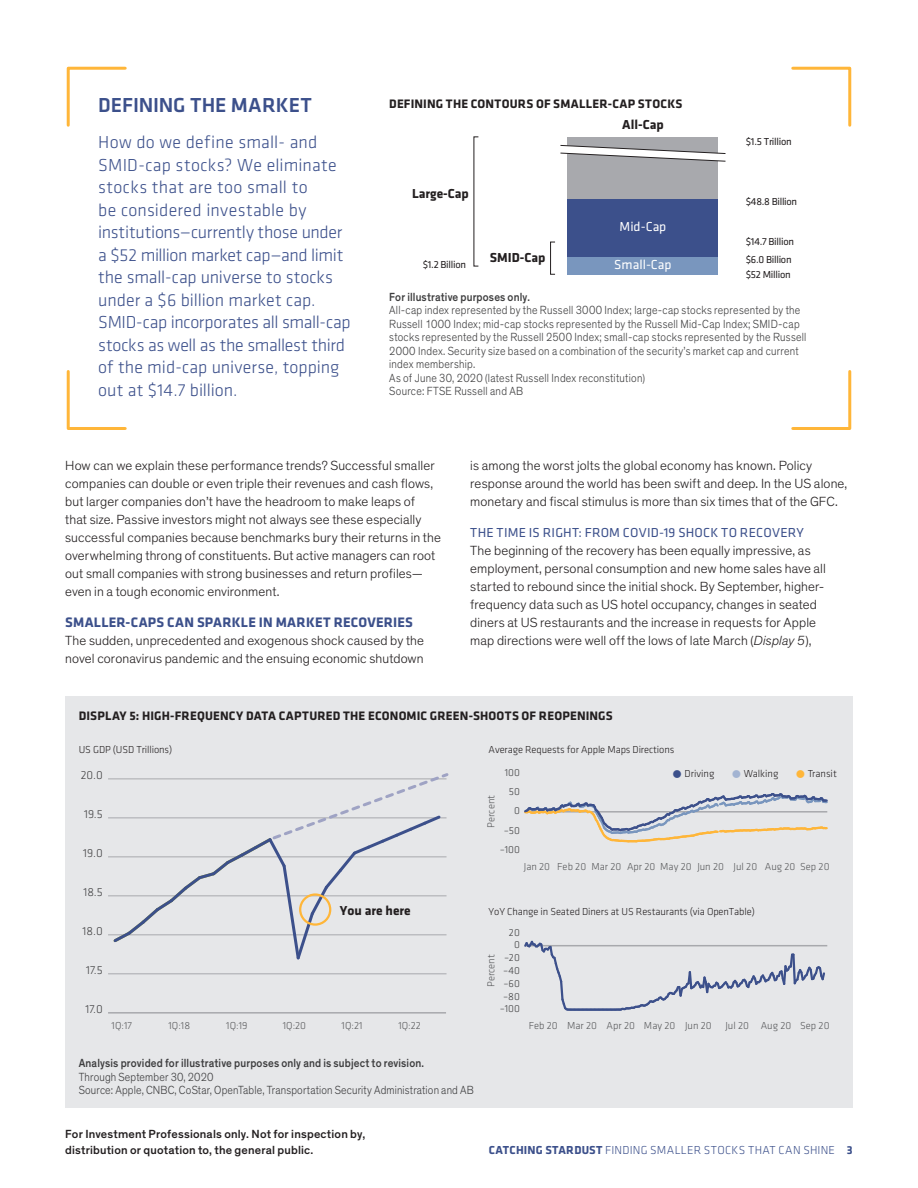
<style>
.page{position:relative;width:918px;height:1188px;background:#fff}
.page>*{position:absolute;margin:0;border:0;box-sizing:border-box;transform-origin:0 0}
.t1{font:500 21px "Klavika";color:#3c508b}
.t2{font:300 18px/22.5px "Klavika";color:#3c508b}
.t3{font:700 14.25px "Klavika";letter-spacing:.02em;color:#3c508b}
.t4{font:300 13.5px/18px "Theinhardt";letter-spacing:.01em;color:#231f20}
.t5{font:13.5px "Klavika";letter-spacing:.01em;color:#3c508b}
.t6{font:700 13.5px "Klavika";color:#231f20}
.t7{font:13.5px "Klavika";color:#fff}
.t8{font:700 12.75px "Klavika";letter-spacing:.015em;color:#231f20}
.t9{font:300 12px/13.5px "Theinhardt";letter-spacing:.02em;color:#3e3e3f;scale:.9 1}
.t10{font:500 12px "Theinhardt";letter-spacing:.015em;color:#3e3e3f;scale:.9 1}
.t11{font:500 12px/16.5px "Theinhardt";letter-spacing:.015em;color:#231f20}
.t12{font:300 12px "Klavika";letter-spacing:.025em;color:#3c508b}
.t13{font:300 12px "Klavika";color:#3e3e3f}
.t14{font:300 10.5px "Klavika";letter-spacing:-.01em;color:#231f20}
.t15{font:300 10.5px "Klavika";color:#57585a}
.t16{font:10.5px/17.9px "Klavika";letter-spacing:-.025em;color:#231f20}
.t17{font:300 10.5px "Klavika";color:#3e3e3f}
.s1{font-style:italic}
.s2{color:#3c508b}
.s3{color:#a3b4d2}
.s4{color:#ffb639}
.s5{font-weight:700}
</style>
<div class="page">
<svg style="left:66px;top:66px;width:61px;height:61px"></svg>
<svg style="left:66px;top:370px;width:61px;height:60px"></svg>
<svg style="left:791px;top:66px;width:61px;height:61px"></svg>
<svg style="left:791px;top:370px;width:61px;height:60px"></svg>
<div style="left:568px;top:257px;width:150px;height:17px;background:#7996be"></div>
<div style="left:568px;top:198px;width:150px;height:59px;background:#3c508b"></div>
<div style="left:568px;top:137px;width:150px;height:61px;background:#a8a9ad"></div>
<div style="left:550px;top:242px;width:5px;height:33px;border:1px solid #231f20"></div>
<svg style="left:560px;top:145px;width:166px;height:17px"></svg>
<div style="left:65px;top:697px;width:788px;height:411px;background:#e6e7e9"></div>
<hr style="left:108px;top:1012px;width:338px;height:2px;background:#a8a9ad">
<hr style="left:108px;top:973px;width:338px;height:1px;background:#a8a9ad">
<hr style="left:108px;top:934px;width:338px;height:1px;background:#a8a9ad">
<hr style="left:108px;top:895px;width:338px;height:1px;background:#a8a9ad">
<hr style="left:108px;top:856px;width:338px;height:1px;background:#a8a9ad">
<hr style="left:108px;top:817px;width:338px;height:1px;background:#a8a9ad">
<hr style="left:108px;top:778px;width:338px;height:1px;background:#a8a9ad">
<svg style="left:111px;top:773px;width:338px;height:187px"></svg>
<div style="left:299px;top:893px;width:32px;height:33px;border:2px solid #ffb639;border-radius:50%"></div>
<svg style="left:524px;top:793px;width:303px;height:50px"></svg>
<svg style="left:524px;top:940px;width:303px;height:71px"></svg>
<h1 class="t1" style="left:98px;top:91px;width:215px">DEFINING THE MARKET</h1>
<p class="t2" style="left:98px;top:131px;width:254px">How do we define small- and<br>SMID-cap stocks? We eliminate stocks that are too small to<br>be considered investable by institutions—currently those under a $52 million market cap—and limit the small-cap universe to stocks under a $6 billion market cap.<br>SMID-cap incorporates all small-cap stocks as well as the smallest third of the mid-cap universe, topping out at $14.7 billion.</p>
<p class="t8" style="left:389px;top:94px;width:295px">DEFINING THE CONTOURS OF SMALLER-CAP STOCKS</p>
<p class="t6" style="left:412px;top:184px;width:58px">Large-Cap</p>
<p class="t16" style="left:423px;top:255px;width:45px">$1.2 Billion</p>
<p class="t6" style="left:490px;top:247px;width:57px">SMID-Cap</p>
<p class="t6" style="left:622px;top:115px;width:43px">All-Cap</p>
<p class="t7" style="left:620px;top:218px;width:48px">Mid-Cap</p>
<p class="t7" style="left:614px;top:256px;width:59px">Small-Cap</p>
<p class="t16" style="left:746px;top:132px;width:48px">$1.5 Trillion</p>
<p class="t16" style="left:746px;top:192px;width:53px">$48.8 Billion</p>
<p class="t16" style="left:746px;top:232px;width:50px">$14.7 Billion $6.0 Billion</p>
<p class="t16" style="left:746px;top:265px;width:46px">$52 Million</p>
<p class="t10" style="left:389px;top:290px;width:158px">For illustrative purposes only.</p>
<p class="t9" style="left:389px;top:304px;width:465px">All-cap index represented by the Russell 3000 Index; large-cap stocks represented by the Russell 1000 Index; mid-cap stocks represented by the Russell Mid-Cap Index; SMID-cap stocks represented by the Russell 2500 Index; small-cap stocks represented by the Russell 2000 Index. Security size based on a combination of the security’s market cap and current index membership.<br>As of June 30, 2020 (latest Russell Index reconstitution)<br>Source: FTSE Russell and AB</p>
<p class="t4" style="left:65px;top:456px;width:377px">How can we explain these performance trends? Successful smaller companies can double or even triple their revenues and cash flows, but larger companies don’t have the headroom to make leaps of<br>that size. Passive investors might not always see these especially successful companies because benchmarks bury their returns in the overwhelming throng of constituents. But active managers can root out small companies with strong businesses and return profiles— even in a tough economic environment.</p>
<p class="t3" style="left:65px;top:612px;width:349px">SMALLER-CAPS CAN SPARKLE IN MARKET RECOVERIES</p>
<p class="t4" style="left:65px;top:632px;width:360px">The sudden, unprecedented and exogenous shock caused by the novel coronavirus pandemic and the ensuing economic shutdown</p>
<p class="t4" style="left:470px;top:456px;width:379px">is among the worst jolts the global economy has known. Policy response around the world has been swift and deep. In the US alone, monetary and fiscal stimulus is more than six times that of the GFC.</p>
<p class="t5" style="left:470px;top:524px;width:335px">THE TIME IS RIGHT: FROM COVID-19 SHOCK TO RECOVERY</p>
<p class="t4" style="left:470px;top:542px;width:357px">The beginning of the recovery has been equally impressive, as employment, personal consumption and new home sales have all started to rebound since the initial shock. By September, higher&shy;frequency data such as US hotel occupancy, changes in seated diners at US restaurants and the increase in requests for Apple map directions were well off the lows of late March (<span class="s1">Display 5</span>),</p>
<p class="t8" style="left:79px;top:706px;width:536px">DISPLAY 5: HIGH-FREQUENCY DATA CAPTURED THE ECONOMIC GREEN-SHOOTS OF REOPENINGS</p>
<p class="t14" style="left:79px;top:743px;width:95px">US GDP (USD Trillions)</p>
<p class="t14" style="left:489px;top:743px;width:187px">Average Requests for Apple Maps Directions</p>
<p class="t13" style="left:81px;top:768px;width:24px">20.0</p>
<p class="t17" style="left:505px;top:766px;width:17px">100</p>
<p class="t14" style="left:672px;top:767px;width:44px"><span class="s2">●</span> Driving</p>
<p class="t14" style="left:731px;top:767px;width:49px"><span class="s3">●</span> Walking</p>
<p class="t14" style="left:795px;top:767px;width:43px"><span class="s4">●</span> Transit</p>
<p class="t13" style="left:84px;top:807px;width:20px">19.5</p>
<p class="t15" style="left:485px;top:828px;width:34px;rotate:-90deg">Percent</p>
<p class="t17" style="left:509px;top:785px;width:13px">50</p>
<p class="t17" style="left:514px;top:805px;width:7px">0</p>
<p class="t17" style="left:504px;top:824px;width:18px">–50</p>
<p class="t13" style="left:83px;top:846px;width:21px">19.0</p>
<p class="t17" style="left:500px;top:843px;width:22px">–100</p>
<p class="t15" style="left:524px;top:860px;width:307px">Jan 20 Feb 20 Mar 20 Apr 20 May 20 Jun 20 Jul 20 Aug 20 Sep 20</p>
<p class="t13" style="left:83px;top:885px;width:21px">18.5</p>
<p class="t6" style="left:340px;top:900px;width:72px">You are here</p>
<p class="t14" style="left:489px;top:905px;width:268px">YoY Change in Seated Diners at US Restaurants (via OpenTable)</p>
<p class="t13" style="left:83px;top:924px;width:22px">18.0</p>
<p class="t17" style="left:509px;top:926px;width:12px">20</p>
<p class="t17" style="left:514px;top:939px;width:7px">0</p>
<p class="t13" style="left:86px;top:963px;width:18px">17.5</p>
<p class="t15" style="left:485px;top:987px;width:34px;rotate:-90deg">Percent</p>
<p class="t17" style="left:504px;top:951px;width:17px">–20</p>
<p class="t17" style="left:503px;top:964px;width:18px">–40</p>
<p class="t17" style="left:503px;top:977px;width:18px">–60</p>
<p class="t17" style="left:503px;top:990px;width:18px">–80</p>
<p class="t13" style="left:85px;top:1002px;width:19px">17.0</p>
<p class="t17" style="left:500px;top:1002px;width:22px">–100</p>
<p class="t15" style="left:112px;top:1020px;width:22px">1Q:17</p>
<p class="t15" style="left:169px;top:1020px;width:23px">1Q:18</p>
<p class="t15" style="left:226px;top:1020px;width:23px">1Q:19</p>
<p class="t15" style="left:283px;top:1020px;width:25px">1Q:20</p>
<p class="t15" style="left:342px;top:1020px;width:22px">1Q:21</p>
<p class="t15" style="left:398px;top:1020px;width:24px">1Q:22</p>
<p class="t15" style="left:529px;top:1019px;width:185px">Feb 20 Mar 20 Apr 20 May 20 Jun 20</p>
<p class="t15" style="left:725px;top:1019px;width:106px">Jul 20 Aug 20 Sep 20</p>
<p class="t10" style="left:79px;top:1056px;width:385px">Analysis provided for illustrative purposes only and is subject to revision.</p>
<p class="t9" style="left:79px;top:1070px;width:440px">Through September 30, 2020<br>Source: Apple, CNBC, CoStar, OpenTable, Transportation Security Administration and AB</p>
<p class="t11" style="left:65px;top:1126px;width:302px">For Investment Professionals only. Not for inspection by, distribution or quotation to, the general public.</p>
<p class="t12" style="left:489px;top:1143px;width:365px"><span class="s5">CATCHING STARDUST</span> FINDING SMALLER STOCKS THAT CAN SHINE <span class="s5">3</span></p>
</div>
